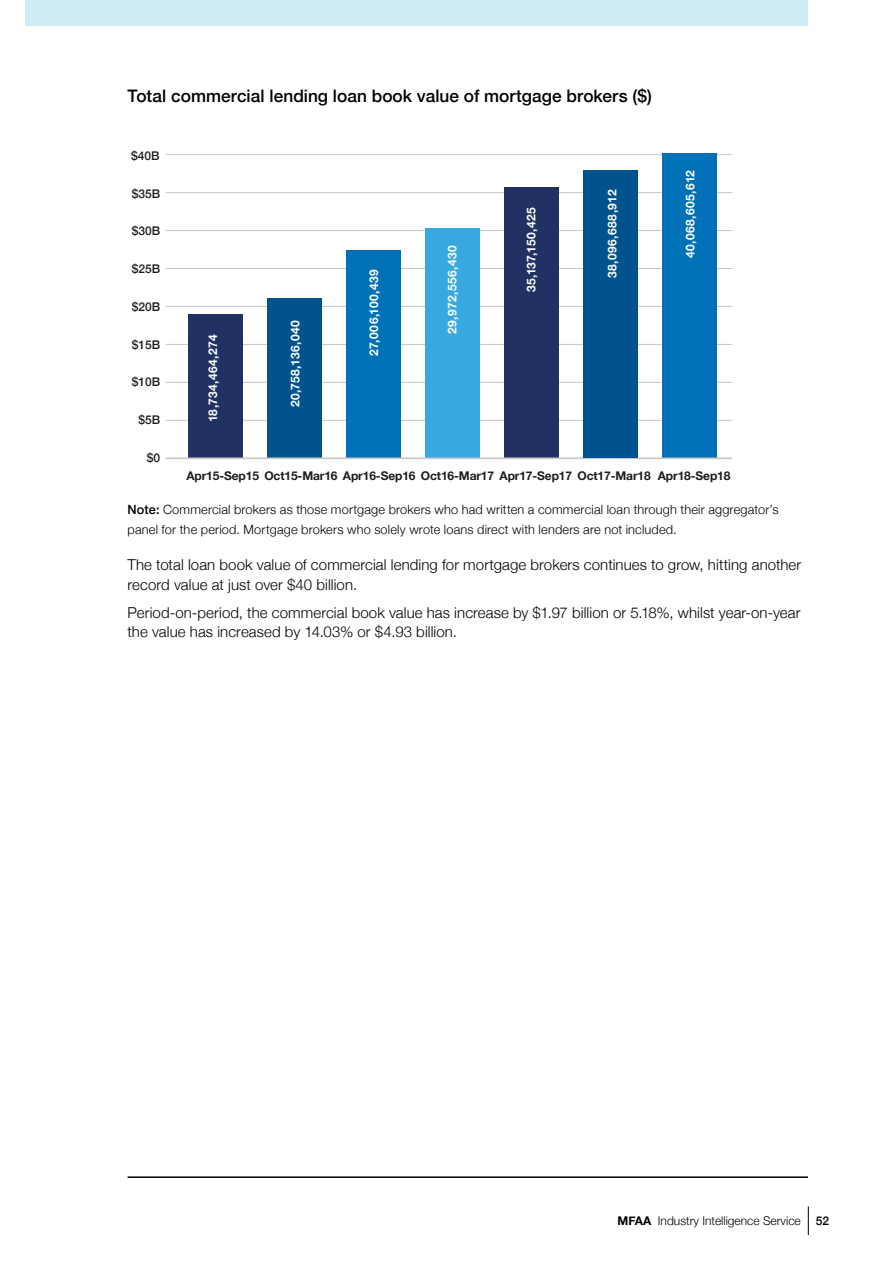
<style>
.page{position:relative;width:893px;height:1263px;background:#fff}
.page>*{position:absolute;margin:0;border:0;box-sizing:border-box;transform-origin:0 0}
.t1{font:500 17.25px "Helvetica Neue";color:#000}
.t2{font:300 15px/19.5px "Helvetica Neue";letter-spacing:.005em;color:#000}
.t3{font:300 12.75px/19.5px "Helvetica Neue";letter-spacing:.015em;color:#000}
.t4{font:700 12px "Helvetica Neue";letter-spacing:.045em;color:#fff}
.t5{font:700 12px "Helvetica Neue";letter-spacing:-.01em;color:#1d1d1c}
.t6{font:300 12px "Helvetica Neue";color:#000}
.t7{font:500 12px "Helvetica Neue";color:#1d1d1c}
.t8{font:700 12px "Helvetica Neue";letter-spacing:.025em;color:#fff}
.s1{font-weight:500}
.s2{font-weight:700}
</style>
<div class="page">
<svg style="left:808px;top:1206px;width:1px;height:29px"></svg>
<hr style="left:128px;top:1176px;width:680px;height:2px;background:#000">
<div style="left:26px;top:0;width:782px;height:26px;background:#ceecf6"></div>
<hr style="left:166px;top:344px;width:566px;height:1px;background:#c7c7c6">
<hr style="left:166px;top:192px;width:566px;height:1px;background:#c7c7c6">
<hr style="left:166px;top:230px;width:566px;height:1px;background:#c7c7c6">
<hr style="left:166px;top:268px;width:566px;height:1px;background:#c7c7c6">
<hr style="left:166px;top:306px;width:566px;height:1px;background:#c7c7c6">
<hr style="left:166px;top:382px;width:566px;height:1px;background:#c7c7c6">
<hr style="left:166px;top:420px;width:566px;height:1px;background:#c7c7c6">
<hr style="left:166px;top:154px;width:566px;height:1px;background:#c7c7c6">
<div style="left:188px;top:314px;width:55px;height:144px;background:#213164"></div>
<div style="left:267px;top:299px;width:55px;height:159px;background:#00538d"></div>
<div style="left:346px;top:250px;width:55px;height:208px;background:#0071b7"></div>
<div style="left:662px;top:153px;width:55px;height:305px;background:#0071b7"></div>
<div style="left:425px;top:228px;width:55px;height:230px;background:#38a9e0"></div>
<div style="left:504px;top:188px;width:55px;height:270px;background:#213164"></div>
<hr style="left:166px;top:457px;width:566px;height:2px;background:#c7c7c6">
<div style="left:583px;top:170px;width:55px;height:288px;background:#00538d"></div>
<p class="t1" style="left:128px;top:82px;width:526px">Total commercial lending loan book value of mortgage brokers ($)</p>
<p class="t7" style="left:131px;top:146px;width:30px">$40B</p>
<p class="t7" style="left:132px;top:184px;width:30px">$35B</p>
<p class="t7" style="left:132px;top:221px;width:30px">$30B</p>
<p class="t7" style="left:132px;top:259px;width:30px">$25B</p>
<p class="t7" style="left:132px;top:297px;width:30px">$20B</p>
<p class="t7" style="left:132px;top:335px;width:30px">$15B</p>
<p class="t7" style="left:132px;top:372px;width:30px">$10B</p>
<p class="t7" style="left:138px;top:410px;width:23px">$5B</p>
<p class="t7" style="left:147px;top:448px;width:15px">$0</p>
<p class="t4" style="left:203px;top:422px;width:89px;rotate:-90deg">18,734,464,274</p>
<p class="t4" style="left:286px;top:407px;width:89px;rotate:-90deg">20,758,136,040</p>
<p class="t4" style="left:364px;top:356px;width:88px;rotate:-90deg">27,006,100,439</p>
<p class="t4" style="left:443px;top:334px;width:91px;rotate:-90deg">29,972,556,430</p>
<p class="t8" style="left:522px;top:292px;width:86px;rotate:-90deg">35,137,150,425</p>
<p class="t4" style="left:603px;top:278px;width:90px;rotate:-90deg">38,096,688,912</p>
<p class="t4" style="left:681px;top:258px;width:90px;rotate:-90deg">40,068,605,612</p>
<p class="t5" style="left:186px;top:466px;width:545px">Apr15-Sep15 Oct15-Mar16 Apr16-Sep16 Oct16-Mar17 Apr17-Sep17 Oct17-Mar18 Apr18-Sep18</p>
<p class="t3" style="left:128px;top:499px;width:652px"><span class="s1">Note:</span> Commercial brokers as those mortgage brokers who had written a commercial loan through their aggregator’s panel for the period. Mortgage brokers who solely wrote loans direct with lenders are not included.</p>
<p class="t2" style="left:128px;top:554px;width:675px">The total loan book value of commercial lending for mortgage brokers continues to grow, hitting another record value at just over $40 billion.</p>
<p class="t2" style="left:128px;top:601px;width:674px">Period-on-period, the commercial book value has increase by $1.97 billion or 5.18%, whilst year-on-year the value has increased by 14.03% or $4.93 billion.</p>
<p class="t6" style="left:617px;top:1211px;width:213px"><span class="s2">MFAA</span> Industry Intelligence Service <span class="s1">52</span></p>
</div>
